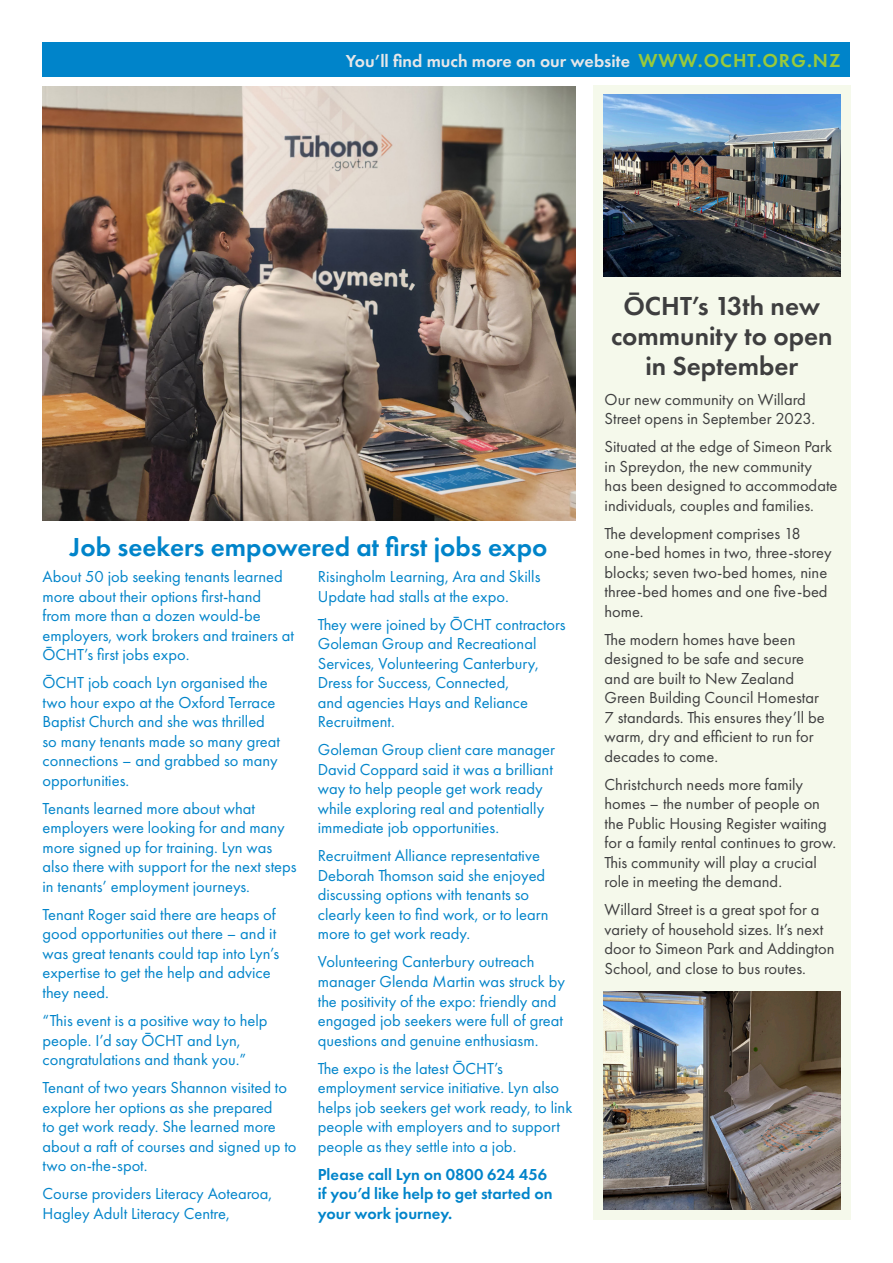
<style>
.page{position:relative;width:893px;height:1263px;background:#fff}
.page>*{position:absolute;margin:0;border:0;box-sizing:border-box;transform-origin:0 0}
.t1{font:600 27px/30px "Futura PT";color:#3e3e3f;text-align:center}
.t2{font:600 27px "Futura PT";color:#0084ca}
.Body_copy{font:600 18px "Futura PT";color:#e6e7e9}
.Body_copy-2{font:16.5px/19.5px "Futura PT";color:#0084ca}
.Body_copy-3{font:16.5px/19.5px "Futura PT";color:#3e3e3f}
.Body_copy-4{font:600 16.5px/19.5px "Futura PT";color:#0084ca}
.s1{font-size:19.5px;color:#99ca3b}
</style>
<div class="page">
<div style="left:593px;top:85px;width:257px;height:1135px;background:#f5f9eb"></div>
<img style="left:603px;top:94px;width:237px;height:183px">
<img style="left:43px;top:86px;width:532px;height:435px">
<div style="left:43px;top:43px;width:807px;height:34px;background:#0084ca"></div>
<img style="left:603px;top:991px;width:237px;height:218px">
<p class="Body_copy" style="left:346px;top:49px;width:496px">You’ll find much more on our website <span class="s1">WWW.OCHT.ORG.NZ</span></p>
<p class="t2" style="left:70px;top:530px;width:479px">Job seekers empowered at first jobs expo</p>
<p class="Body_copy-2" style="left:43px;top:567px;width:253px">About 50 job seeking tenants learned more about their options first-hand<br>from more than a dozen would-be employers, work brokers and trainers at ŌCHT’s first jobs expo.</p>
<p class="Body_copy-2" style="left:43px;top:673px;width:239px">ŌCHT job coach Lyn organised the two hour expo at the Oxford Terrace<br>Baptist Church and she was thrilled so many tenants made so many great connections – and grabbed so many opportunities.</p>
<p class="Body_copy-2" style="left:43px;top:799px;width:256px">Tenants learned more about what employers were looking for and many more signed up for training. Lyn was also there with support for the next steps in tenants’ employment journeys.</p>
<p class="Body_copy-2" style="left:43px;top:905px;width:238px">Tenant Roger said there are heaps of good opportunities out there – and it was great tenants could tap into Lyn’s expertise to get the help and advice they need.</p>
<p class="Body_copy-2" style="left:43px;top:1011px;width:227px">“This event is a positive way to help people. I’d say ŌCHT and Lyn, congratulations and thank you.”</p>
<p class="Body_copy-2" style="left:43px;top:1078px;width:256px">Tenant of two years Shannon visited to explore her options as she prepared<br>to get work ready. She learned more about a raft of courses and signed up to two on-the-spot.</p>
<p class="Body_copy-2" style="left:43px;top:1184px;width:231px">Course providers Literacy Aotearoa,<br>Hagley Adult Literacy Centre,</p>
<p class="Body_copy-2" style="left:318px;top:567px;width:224px">Risingholm Learning, Ara and Skills<br>Update had stalls at the expo.</p>
<p class="Body_copy-2" style="left:318px;top:615px;width:249px">They were joined by ŌCHT contractors<br>Goleman Group and Recreational<br>Services, Volunteering Canterbury,<br>Dress for Success, Connected,<br>and agencies Hays and Reliance<br>Recruitment.</p>
<p class="Body_copy-2" style="left:318px;top:740px;width:239px">Goleman Group client care manager David Coppard said it was a brilliant way to help people get work ready while exploring real and potentially immediate job opportunities.</p>
<p class="Body_copy-2" style="left:318px;top:846px;width:232px">Recruitment Alliance representative Deborah Thomson said she enjoyed discussing options with tenants so clearly keen to find work, or to learn more to get work ready.</p>
<p class="Body_copy-2" style="left:318px;top:952px;width:249px">Volunteering Canterbury outreach manager Glenda Martin was struck by the positivity of the expo: friendly and engaged job seekers were full of great questions and genuine enthusiasm.</p>
<p class="Body_copy-2" style="left:318px;top:1058px;width:256px">The expo is the latest ŌCHT’s employment service initiative. Lyn also helps job seekers get work ready, to link people with employers and to support people as they settle into a job.</p>
<p class="Body_copy-4" style="left:318px;top:1164px;width:236px">Please call Lyn on 0800 624 456 if you’d like help to get started on your work journey.</p>
<p class="t1" style="left:611px;top:290px;width:223px">ŌCHT’s 13th new community to open in September</p>
<p class="Body_copy-3" style="left:605px;top:389px;width:212px">Our new community on Willard<br>Street opens in September 2023.</p>
<p class="Body_copy-3" style="left:605px;top:437px;width:234px">Situated at the edge of Simeon Park in Spreydon, the new community has been designed to accommodate individuals, couples and families.</p>
<p class="Body_copy-3" style="left:605px;top:523px;width:229px">The development comprises 18 one-bed homes in two, three-storey blocks; seven two-bed homes, nine three-bed homes and one five-bed home.</p>
<p class="Body_copy-3" style="left:605px;top:629px;width:222px">The modern homes have been designed to be safe and secure and are built to New Zealand<br>Green Building Council Homestar<br>7 standards. This ensures they’ll be warm, dry and efficient to run for decades to come.</p>
<p class="Body_copy-3" style="left:605px;top:774px;width:233px">Christchurch needs more family homes – the number of people on the Public Housing Register waiting for a family rental continues to grow.<br>This community will play a crucial role in meeting the demand.</p>
<p class="Body_copy-3" style="left:605px;top:900px;width:231px">Willard Street is a great spot for a variety of household sizes. It’s next door to Simeon Park and Addington School, and close to bus routes.</p>
</div>
